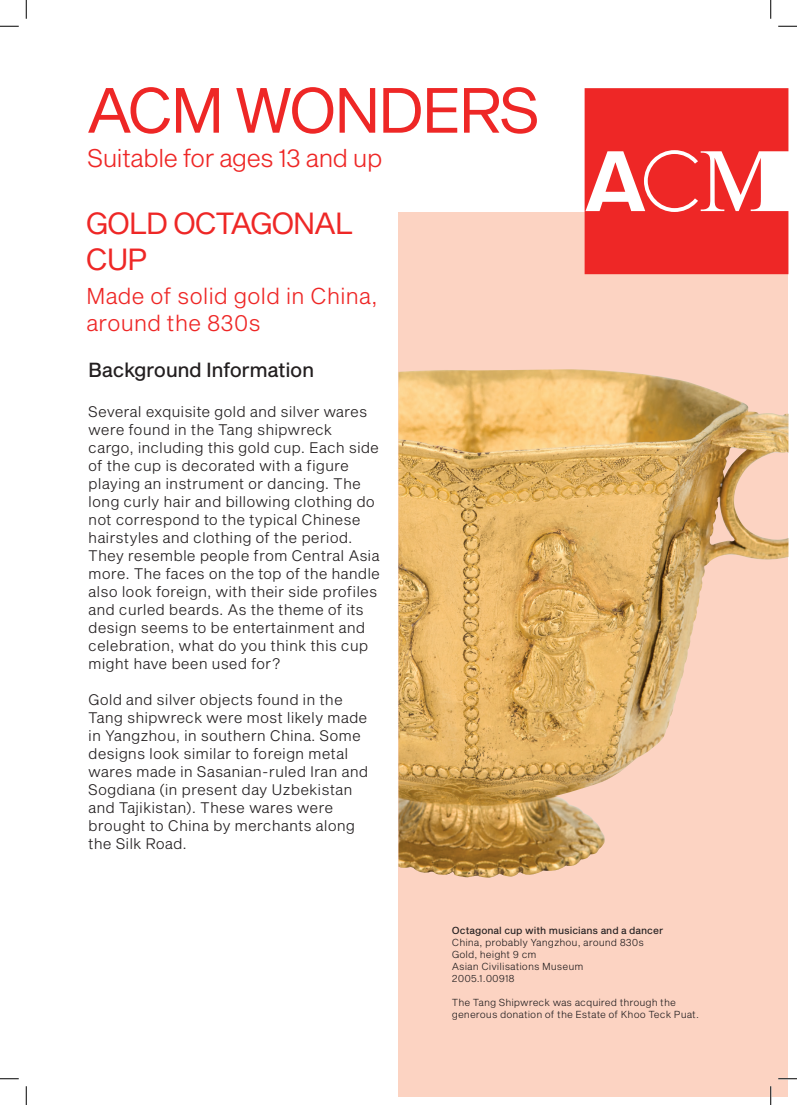
<style>
.page{position:relative;width:797px;height:1105px;background:#fff}
.page>*{position:absolute;margin:0;border:0;box-sizing:border-box;transform-origin:0 0}
.t1{font:62.5px "Sequel Sans Book Body";letter-spacing:-.06em;color:#ee2726}
.t2{font:30px/36px "Sequel Sans Book Body";letter-spacing:-.06em;color:#ee2726}
.t3{font:25px "Sequel Sans Light Body";letter-spacing:-.04em;color:#ee2726}
.t4{font:22.5px "Sequel Sans Light Body";letter-spacing:-.01em;color:#ee2726}
.t5{font:20px "Sequel Sans Roman Body";letter-spacing:-.02em;color:#231f20}
.t6{font:15px/18px "Sequel Sans Light Body";color:#231f20}
.t7{font:10px/12px "Sequel Sans Light Body";color:#231f20}
.t8{font:10px "Sequel Sans Roman Body";color:#231f20}
</style>
<div class="page">
<div style="left:398px;top:212px;width:390px;height:884px;background:#fcd3c2"></div>
<img style="left:398px;top:369px;width:390px;height:509px">
<svg style="left:584px;top:88px;width:204px;height:186px;background:#f04544"></svg>
<svg style="left:0;top:25px;width:19px;height:2px"></svg>
<svg style="left:778px;top:25px;width:19px;height:2px"></svg>
<svg style="left:0;top:1078px;width:19px;height:1px"></svg>
<svg style="left:778px;top:1078px;width:19px;height:1px"></svg>
<svg style="left:25px;top:0;width:2px;height:19px"></svg>
<svg style="left:25px;top:1086px;width:2px;height:19px"></svg>
<svg style="left:770px;top:0;width:1px;height:19px"></svg>
<svg style="left:770px;top:1086px;width:1px;height:19px"></svg>
<p class="t1" style="left:86px;top:66px;width:456px">ACM WONDERS</p>
<p class="t3" style="left:87px;top:140px;width:297px">Suitable for ages 13 and up</p>
<p class="t2" style="left:86px;top:206px;width:270px">GOLD OCTAGONAL<br>CUP</p>
<p class="t4" style="left:86px;top:279px;width:293px">Made of solid gold in China,</p>
<p class="t4" style="left:86px;top:306px;width:176px">around the 830s</p>
<p class="t5" style="left:88px;top:355px;width:227px">Background Information</p>
<p class="t6" style="left:88px;top:403px;width:293px">Several exquisite gold and silver wares were found in the Tang shipwreck cargo, including this gold cup. Each side of the cup is decorated with a figure playing an instrument or dancing. The long curly hair and billowing clothing do not correspond to the typical Chinese hairstyles and clothing of the period.<br>They resemble people from Central Asia more. The faces on the top of the handle also look foreign, with their side profiles and curled beards. As the theme of its design seems to be entertainment and celebration, what do you think this cup might have been used for?</p>
<p class="t6" style="left:88px;top:691px;width:281px">Gold and silver objects found in the Tang shipwreck were most likely made in Yangzhou, in southern China. Some designs look similar to foreign metal wares made in Sasanian-ruled Iran and Sogdiana (in present day Uzbekistan and Tajikistan). These wares were brought to China by merchants along the Silk Road.</p>
<p class="t8" style="left:452px;top:923px;width:213px">Octagonal cup with musicians and a dancer</p>
<p class="t7" style="left:452px;top:937px;width:194px">China, probably Yangzhou, around 830s</p>
<p class="t7" style="left:452px;top:949px;width:86px">Gold, height 9 cm</p>
<p class="t7" style="left:452px;top:961px;width:133px">Asian Civilisations Museum</p>
<p class="t7" style="left:452px;top:973px;width:64px">2005.1.00918</p>
<p class="t7" style="left:452px;top:997px;width:248px">The Tang Shipwreck was acquired through the generous donation of the Estate of Khoo Teck Puat.</p>
</div>
